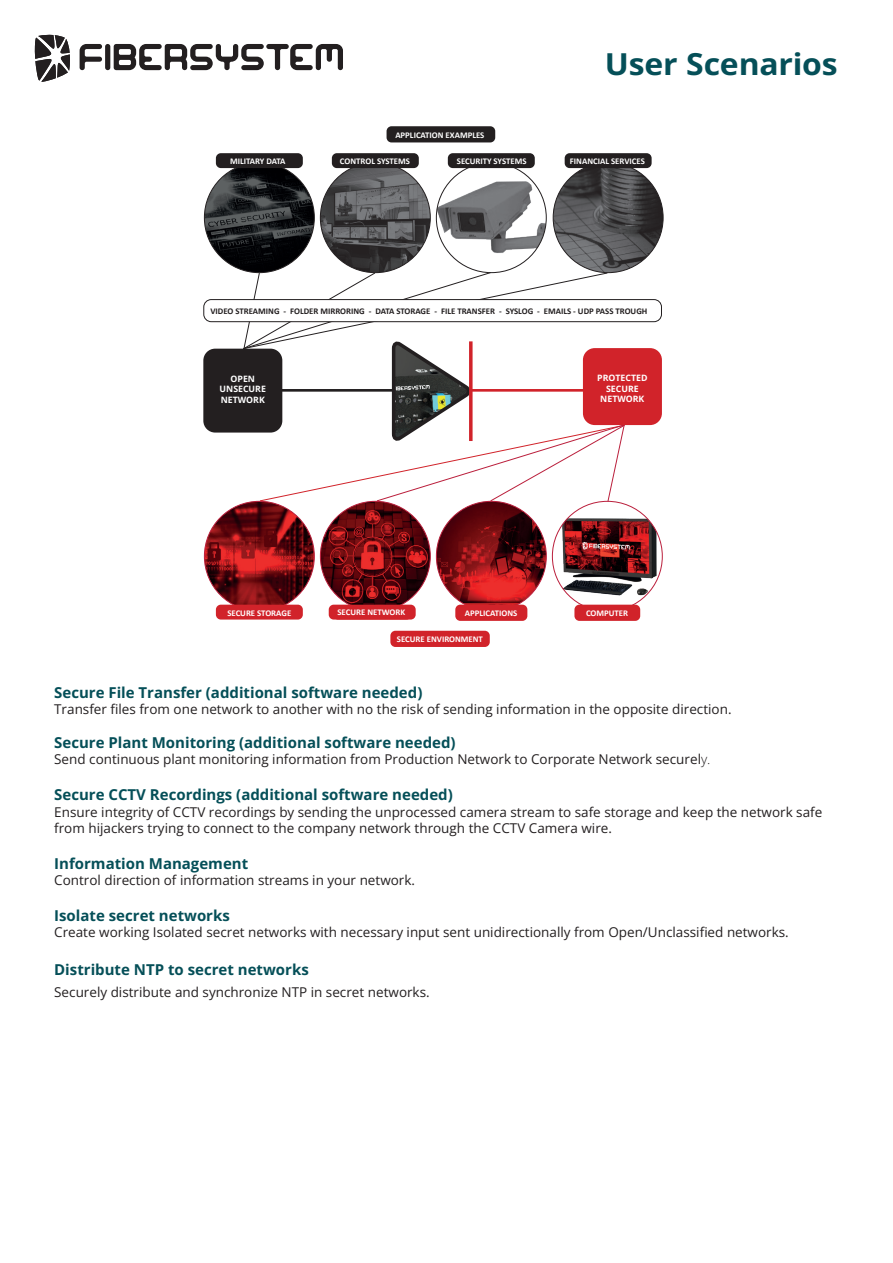
<style>
.page{position:relative;width:893px;height:1263px;background:#fff}
.page>*{position:absolute;margin:0;border:0;box-sizing:border-box;transform-origin:0 0}
.t1{font:30.3px "Open Sans";letter-spacing:-.005em;color:#054f58;scale:1.06 1}
.t2{font:15px "Open Sans";color:#054f58}
.t3{font:13.5px/16.2px "Open Sans";color:#231f20}
.t4{font:700 8.7px "Calibri";color:#fff}
.t5{font:700 8.7px "Calibri";color:#231f20}
.t6{font:8.7px/10.5px "Open Sans";color:#fff;text-align:center}
</style>
<div class="page">
<div style="left:105px;top:44px;width:5px;height:26px;background:#231f20;border-radius:3px"></div>
<svg style="left:80px;top:44px;width:22px;height:26px"></svg>
<svg style="left:114px;top:44px;width:229px;height:26px"></svg>
<svg style="left:35px;top:35px;width:35px;height:47px"></svg>
<img style="left:204px;top:501px;width:110px;height:110px;border-radius:55px">
<img style="left:320px;top:501px;width:110px;height:110px;border-radius:55px">
<img style="left:553px;top:163px;width:110px;height:110px;border-radius:55px">
<img style="left:437px;top:181px;width:109px;height:79px">
<img style="left:320px;top:168px;width:110px;height:103px">
<img style="left:436px;top:501px;width:110px;height:110px;border-radius:55px">
<img style="left:204px;top:165px;width:110px;height:106px">
<img style="left:560px;top:518px;width:98px;height:80px">
<div style="left:203px;top:299px;width:459px;height:23px;border:1px solid #231f20;border-radius:7px"></div>
<div style="left:390px;top:631px;width:100px;height:16px;background:#d1232a;border-radius:5px"></div>
<div style="left:216px;top:605px;width:87px;height:14px;background:#d1232a;border-radius:5px"></div>
<div style="left:387px;top:126px;width:108px;height:16px;background:#231f20;border-radius:5px"></div>
<div style="left:329px;top:605px;width:87px;height:14px;background:#d1232a;border-radius:5px"></div>
<div style="left:574px;top:605px;width:66px;height:16px;background:#d1232a;border-radius:5px"></div>
<div style="left:455px;top:605px;width:72px;height:16px;background:#d1232a;border-radius:5px"></div>
<div style="left:448px;top:153px;width:87px;height:15px;background:#231f20;border-radius:5px"></div>
<div style="left:565px;top:153px;width:87px;height:15px;background:#231f20;border-radius:5px"></div>
<div style="left:332px;top:153px;width:87px;height:15px;background:#231f20;border-radius:5px"></div>
<div style="left:216px;top:153px;width:87px;height:15px;background:#231f20;border-radius:5px"></div>
<div style="left:333px;top:608px;width:78px;height:12px;background:#d1232a;border-radius:5px"></div>
<svg style="left:242px;top:271px;width:383px;height:231px"></svg>
<svg style="left:469px;top:341px;width:4px;height:100px"></svg>
<div style="left:584px;top:349px;width:77px;height:75px;background:#d1232a;border-radius:11px"></div>
<div style="left:583px;top:348px;width:79px;height:77px;border:3px solid #d1232a;border-radius:11px"></div>
<div style="left:205px;top:350px;width:76px;height:81px;background:#231f20;border-radius:11px"></div>
<div style="left:203px;top:349px;width:79px;height:84px;border:3px solid #231f20;border-radius:11px"></div>
<p class="t4" style="left:395px;top:129px;width:91px">APPLICATION EXAMPLES</p>
<h1 class="t1" style="left:605px;top:43px;width:221px">User Scenarios</h1>
<p class="t4" style="left:230px;top:155px;width:57px">MILITARY DATA</p>
<p class="t4" style="left:340px;top:155px;width:71px">CONTROL SYSTEMS</p>
<p class="t4" style="left:457px;top:155px;width:71px">SECURITY SYSTEMS</p>
<p class="t4" style="left:570px;top:155px;width:76px">FINANCIAL SERVICES</p>
<p class="t5" style="left:210px;top:305px;width:439px">VIDEO STREAMING - FOLDER MIRRORING - DATA STORAGE - FILE TRANSFER - SYSLOG - EMAILS - UDP PASS TROUGH</p>
<p class="t6" style="left:220px;top:373px;width:48px">OPEN<br>UNSECURE<br>NETWORK</p>
<p class="t6" style="left:597px;top:372px;width:52px">PROTECTED<br>SECURE<br>NETWORK</p>
<p class="t4" style="left:227px;top:607px;width:65px">SECURE STORAGE</p>
<p class="t4" style="left:337px;top:606px;width:69px">SECURE NETWORK</p>
<p class="t4" style="left:465px;top:607px;width:54px">APPLICATIONS</p>
<p class="t4" style="left:586px;top:607px;width:44px">COMPUTER</p>
<p class="t4" style="left:397px;top:633px;width:87px">SECURE ENVIRONMENT</p>
<p class="t2" style="left:54px;top:682px;width:370px">Secure File Transfer (additional software needed)</p>
<p class="t3" style="left:54px;top:701px;width:679px">Transfer files from one network to another with no the risk of sending information in the opposite direction.</p>
<p class="t2" style="left:54px;top:732px;width:403px">Secure Plant Monitoring (additional software needed)</p>
<p class="t3" style="left:54px;top:751px;width:658px">Send continuous plant monitoring information from Production Network to Corporate Network securely.</p>
<p class="t2" style="left:54px;top:785px;width:400px">Secure CCTV Recordings (additional software needed)</p>
<p class="t3" style="left:54px;top:803px;width:770px">Ensure integrity of CCTV recordings by sending the unprocessed camera stream to safe storage and keep the network safe from hijackers trying to connect to the company network through the CCTV Camera wire.</p>
<p class="t2" style="left:54px;top:853px;width:196px">Information Management</p>
<p class="t3" style="left:54px;top:872px;width:362px">Control direction of information streams in your network.</p>
<p class="t2" style="left:54px;top:905px;width:177px">Isolate secret networks</p>
<p class="t3" style="left:54px;top:924px;width:736px">Create working Isolated secret networks with necessary input sent unidirectionally from Open/Unclassified networks.</p>
<p class="t2" style="left:54px;top:959px;width:256px">Distribute NTP to secret networks</p>
<p class="t3" style="left:54px;top:983px;width:377px">Securely distribute and synchronize NTP in secret networks.</p>
</div>
